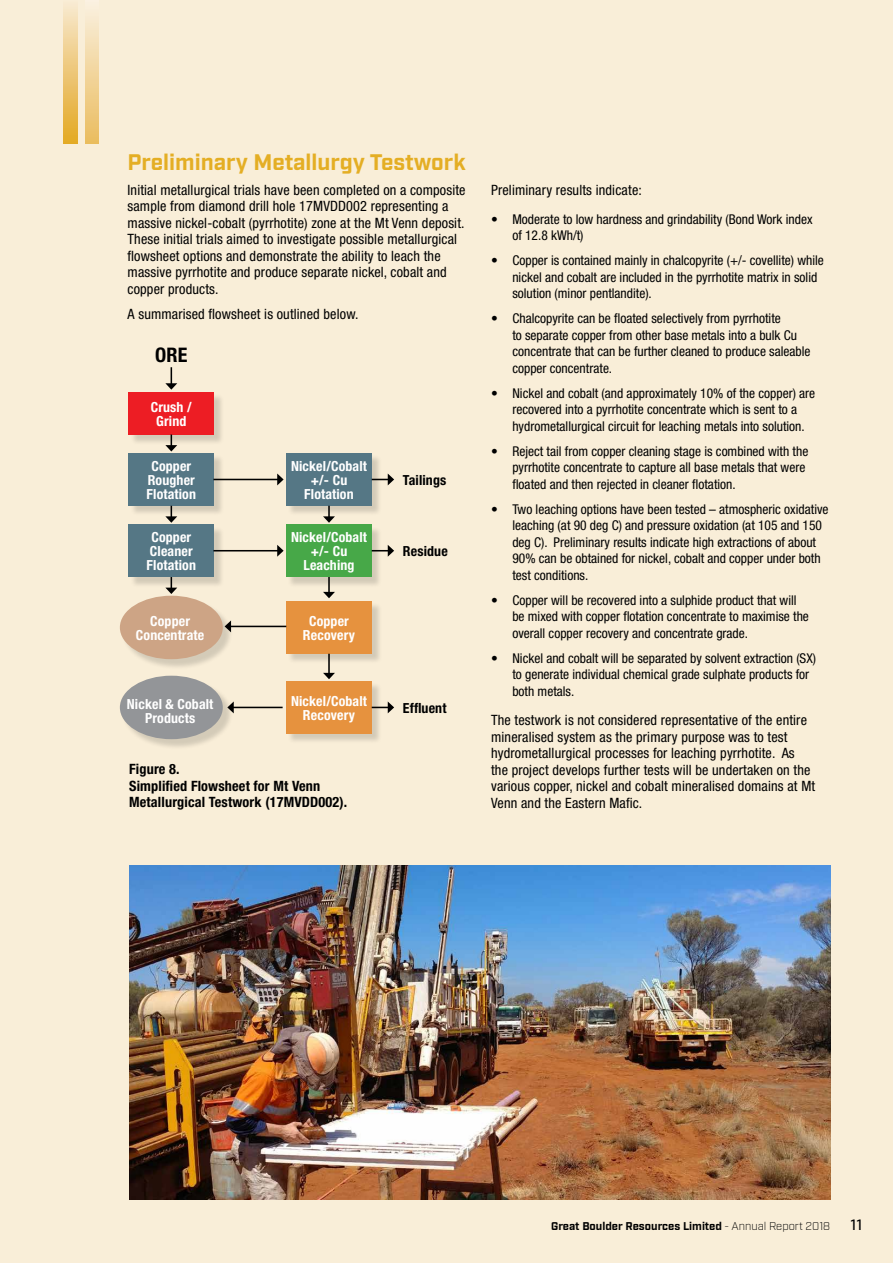
<style>
.page{position:relative;width:893px;height:1263px;background:#f9eed8}
.page>*{position:absolute;margin:0;border:0;box-sizing:border-box;transform-origin:0 0}
.t1{font:700 22.5px "Industry";color:#e4ae24}
.t2{font:700 condensed 20.1px "Helvetica Neue";color:#000}
.t3{font:500 15px "Industry";color:#000}
.t4{font:condensed 14.25px/16.5px "Helvetica Neue";letter-spacing:.01em;color:#000}
.t5{font:700 condensed 14.25px/16.5px "Helvetica Neue";letter-spacing:.01em;color:#000}
.t6{font:700 condensed 13.95px/14px "Helvetica Neue";letter-spacing:.01em;color:#fff;text-align:center}
.t7{font:700 condensed 13.95px "Helvetica Neue";letter-spacing:.01em;color:#000}
.t8{font:condensed 13.5px/16.5px "Helvetica Neue";color:#000}
.t9{font:700 11.25px "Industry";color:#000}
.s1{font-weight:300}
</style>
<div class="page">
<img style="left:129px;top:865px;width:701px;height:334px">
<div style="left:130px;top:394px;width:94px;height:51px;background:#000;opacity:.15"></div>
<div style="left:129px;top:392px;width:85px;height:42px;background:#ed1d24"></div>
<div style="left:130px;top:454px;width:94px;height:63px;background:#000;opacity:.15"></div>
<div style="left:129px;top:453px;width:85px;height:53px;background:#557785"></div>
<div style="left:288px;top:454px;width:94px;height:63px;background:#000;opacity:.15"></div>
<div style="left:286px;top:453px;width:86px;height:53px;background:#557785"></div>
<div style="left:130px;top:526px;width:94px;height:62px;background:#000;opacity:.15"></div>
<div style="left:129px;top:524px;width:85px;height:53px;background:#557785"></div>
<div style="left:288px;top:526px;width:94px;height:62px;background:#000;opacity:.15"></div>
<div style="left:286px;top:524px;width:86px;height:53px;background:#47a848"></div>
<div style="left:288px;top:682px;width:94px;height:62px;background:#000;opacity:.15"></div>
<div style="left:286px;top:681px;width:86px;height:53px;background:#e6923e"></div>
<div style="left:288px;top:602px;width:94px;height:63px;background:#000;opacity:.15"></div>
<div style="left:286px;top:601px;width:86px;height:53px;background:#e6923e"></div>
<div style="left:121px;top:597px;width:112px;height:73px;background:#000;opacity:.15"></div>
<div style="left:120px;top:596px;width:103px;height:63px;background:#cda485;border-radius:50%"></div>
<div style="left:121px;top:677px;width:112px;height:73px;background:#000;opacity:.15"></div>
<div style="left:120px;top:676px;width:103px;height:63px;background:#939598;border-radius:50%"></div>
<svg style="left:165px;top:367px;width:12px;height:23px"></svg>
<svg style="left:165px;top:434px;width:12px;height:17px"></svg>
<hr style="left:213px;top:479px;width:65px;height:1px;background:#000">
<svg style="left:277px;top:473px;width:7px;height:12px"></svg>
<svg style="left:372px;top:473px;width:22px;height:12px"></svg>
<svg style="left:372px;top:545px;width:22px;height:12px"></svg>
<svg style="left:372px;top:701px;width:22px;height:12px"></svg>
<hr style="left:213px;top:550px;width:65px;height:1px;background:#000">
<svg style="left:277px;top:545px;width:7px;height:12px"></svg>
<hr style="left:230px;top:626px;width:56px;height:1px;background:#000">
<svg style="left:225px;top:620px;width:6px;height:12px"></svg>
<hr style="left:233px;top:707px;width:50px;height:1px;background:#000">
<svg style="left:227px;top:701px;width:7px;height:12px"></svg>
<svg style="left:165px;top:506px;width:12px;height:17px"></svg>
<svg style="left:165px;top:577px;width:12px;height:17px"></svg>
<svg style="left:323px;top:577px;width:12px;height:21px"></svg>
<hr style="left:328px;top:654px;width:2px;height:20px;background:#000">
<svg style="left:323px;top:673px;width:12px;height:6px"></svg>
<svg style="left:323px;top:506px;width:12px;height:17px"></svg>
<svg style="left:64px;top:6px;width:13px;height:137px;background:#edc676"></svg>
<svg style="left:85px;top:22px;width:14px;height:121px;background:#f0d295"></svg>
<h1 class="t1" style="left:128px;top:148px;width:340px">Preliminary Metallurgy Testwork</h1>
<p class="t4" style="left:128px;top:181px;width:339px">Initial metallurgical trials have been completed on a composite sample from diamond drill hole 17MVDD002 representing a massive nickel-cobalt (pyrrhotite) zone at the Mt Venn deposit.<br>These initial trials aimed to investigate possible metallurgical flowsheet options and demonstrate the ability to leach the massive pyrrhotite and produce separate nickel, cobalt and copper products.</p>
<p class="t4" style="left:128px;top:305px;width:233px">A summarised flowsheet is outlined below.</p>
<h2 class="t2" style="left:155px;top:343px;width:34px">ORE</h2>
<p class="t6" style="left:151px;top:400px;width:42px">Crush /<br>Grind</p>
<p class="t6" style="left:147px;top:459px;width:51px">Copper<br>Rougher<br>Flotation</p>
<p class="t6" style="left:291px;top:459px;width:78px">Nickel/Cobalt +/- Cu<br>Flotation</p>
<p class="t6" style="left:147px;top:530px;width:51px">Copper<br>Cleaner<br>Flotation</p>
<p class="t6" style="left:291px;top:530px;width:78px">Nickel/Cobalt +/- Cu<br>Leaching</p>
<p class="t6" style="left:136px;top:614px;width:70px">Copper<br>Concentrate</p>
<p class="t6" style="left:127px;top:697px;width:88px">Nickel &amp; Cobalt<br>Products</p>
<p class="t6" style="left:303px;top:614px;width:54px">Copper<br>Recovery</p>
<p class="t6" style="left:291px;top:694px;width:78px">Nickel/Cobalt<br>Recovery</p>
<p class="t5" style="left:129px;top:761px;width:220px">Figure 8.<br>Simplified Flowsheet for Mt Venn<br>Metallurgical Testwork (17MVDD002).</p>
<p class="t7" style="left:403px;top:471px;width:45px">Tailings</p>
<p class="t7" style="left:403px;top:543px;width:46px">Residue</p>
<p class="t7" style="left:403px;top:699px;width:45px">Effluent</p>
<p class="t4" style="left:491px;top:181px;width:152px">Preliminary results indicate:</p>
<p class="t8" style="left:512px;top:211px;width:302px;text-indent:-21px">• Moderate to low hardness and grindability (Bond Work index of 12.8 kWh/t)</p>
<p class="t8" style="left:512px;top:252px;width:313px;text-indent:-21px">• Copper is contained mainly in chalcopyrite (+/- covellite) while nickel and cobalt are included in the pyrrhotite matrix in solid solution (minor pentlandite).</p>
<p class="t8" style="left:512px;top:310px;width:300px;text-indent:-21px">• Chalcopyrite can be floated selectively from pyrrhotite<br>to separate copper from other base metals into a bulk Cu concentrate that can be further cleaned to produce saleable copper concentrate.</p>
<p class="t8" style="left:512px;top:385px;width:304px;text-indent:-21px">• Nickel and cobalt (and approximately 10% of the copper) are recovered into a pyrrhotite concentrate which is sent to a hydrometallurgical circuit for leaching metals into solution.</p>
<p class="t8" style="left:512px;top:443px;width:297px;text-indent:-21px">• Reject tail from copper cleaning stage is combined with the pyrrhotite concentrate to capture all base metals that were floated and then rejected in cleaner flotation.</p>
<p class="t8" style="left:512px;top:501px;width:318px;text-indent:-21px">• Two leaching options have been tested – atmospheric oxidative leaching (at 90 deg C) and pressure oxidation (at 105 and 150 deg C). Preliminary results indicate high extractions of about 90% can be obtained for nickel, cobalt and copper under both test conditions.</p>
<p class="t8" style="left:512px;top:592px;width:298px;text-indent:-21px">• Copper will be recovered into a sulphide product that will be mixed with copper flotation concentrate to maximise the overall copper recovery and concentrate grade.</p>
<p class="t8" style="left:512px;top:650px;width:305px;text-indent:-21px">• Nickel and cobalt will be separated by solvent extraction (SX) to generate individual chemical grade sulphate products for both metals.</p>
<p class="t4" style="left:491px;top:712px;width:326px">The testwork is not considered representative of the entire mineralised system as the primary purpose was to test hydrometallurgical processes for leaching pyrrhotite. As<br>the project develops further tests will be undertaken on the various copper, nickel and cobalt mineralised domains at Mt Venn and the Eastern Mafic.</p>
<p class="t9" style="left:551px;top:1219px;width:281px">Great Boulder Resources Limited <span class="s1">- Annual Report 2018</span></p>
<p class="t3" style="left:851px;top:1215px;width:13px">11</p>
</div>
